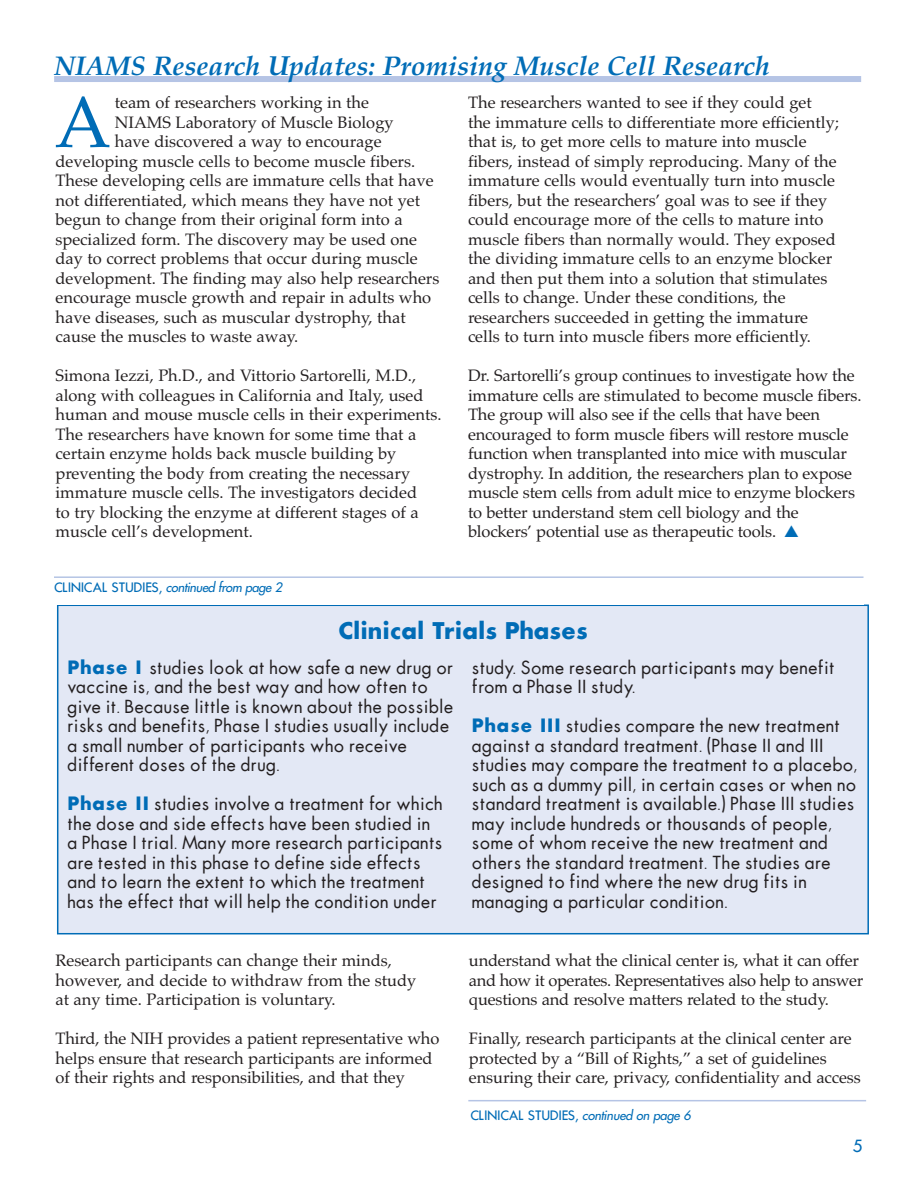
<style>
.page{position:relative;width:918px;height:1188px;background:#fff}
.page>*{position:absolute;margin:0;border:0;box-sizing:border-box;transform-origin:0 0}
.t1{font:72.6px "Palatino";color:#006cb6}
.t2{font:italic 700 27px "Palatino";color:#006cb6}
.t3{font:700 22.5px "Futura";letter-spacing:-.015em;color:#006cb6}
.t4{font:18px/19.5px "Futura";letter-spacing:.025em;color:#231f20}
.t5{font:16.5px/19.5px "Palatino";color:#231f20}
.t6{font:500 16.5px "Futura";color:#006cb6}
.t7{font:italic 12.75px "Futura";letter-spacing:-.03em;color:#006cb6}
.t8{font:500 12.75px "Futura";letter-spacing:-.015em;color:#006cb6}
.s1{color:#006cb6}
.s2{font-weight:500;font-style:normal}
.s3{font-weight:700;color:#006cb6}
.s4{font-weight:400;font-style:italic}
</style>
<div class="page">
<div style="left:58px;top:605px;width:810px;height:329px;background:#e3e8f5"></div>
<div style="left:57px;top:605px;width:812px;height:329px;border:2px solid #006cb6"></div>
<div style="left:54px;top:76px;width:807px;height:6px;background:#b5c4e5"></div>
<hr style="left:54px;top:576px;width:810px;height:2px;background:#b5c4e5">
<hr style="left:468px;top:1100px;width:398px;height:1px;background:#b5c4e5">
<h2 class="t2" style="left:54px;top:56px;width:718px">NIAMS Research Updates: Promising Muscle Cell Research</h2>
<h1 class="t1" style="left:55px;top:94px;width:58px">A</h1>
<p class="t5" style="left:115px;top:95px;width:256px">team of researchers working in the</p>
<p class="t5" style="left:468px;top:95px;width:372px">The researchers wanted to see if they could get<br>the immature cells to differentiate more efficiently; that is, to get more cells to mature into muscle fibers, instead of simply reproducing. Many of the immature cells would eventually turn into muscle fibers, but the researchers’ goal was to see if they could encourage more of the cells to mature into muscle fibers than normally would. They exposed the dividing immature cells to an enzyme blocker and then put them into a solution that stimulates cells to change. Under these conditions, the researchers succeeded in getting the immature cells to turn into muscle fibers more efficiently.</p>
<p class="t5" style="left:468px;top:368px;width:395px">Dr. Sartorelli’s group continues to investigate how the immature cells are stimulated to become muscle fibers.<br>The group will also see if the cells that have been encouraged to form muscle fibers will restore muscle function when transplanted into mice with muscular dystrophy. In addition, the researchers plan to expose muscle stem cells from adult mice to enzyme blockers to better understand stem cell biology and the blockers’ potential use as therapeutic tools. <span class="s1">▲</span></p>
<p class="t5" style="left:115px;top:114px;width:280px">NIAMS Laboratory of Muscle Biology</p>
<p class="t5" style="left:115px;top:134px;width:268px">have discovered a way to encourage</p>
<p class="t5" style="left:56px;top:153px;width:361px">developing muscle cells to become muscle fibers.</p>
<p class="t5" style="left:56px;top:173px;width:380px">These developing cells are immature cells that have</p>
<p class="t5" style="left:56px;top:192px;width:366px">not differentiated, which means they have not yet</p>
<p class="t5" style="left:56px;top:212px;width:349px">begun to change from their original form into a</p>
<p class="t5" style="left:56px;top:231px;width:363px">specialized form. The discovery may be used one</p>
<p class="t5" style="left:56px;top:251px;width:364px">day to correct problems that occur during muscle</p>
<p class="t5" style="left:56px;top:270px;width:385px">development. The finding may also help researchers</p>
<p class="t5" style="left:56px;top:290px;width:377px">encourage muscle growth and repair in adults who</p>
<p class="t5" style="left:56px;top:309px;width:352px">have diseases, such as muscular dystrophy, that</p>
<p class="t5" style="left:56px;top:329px;width:244px">cause the muscles to waste away.</p>
<p class="t5" style="left:56px;top:368px;width:388px">Simona Iezzi, Ph.D., and Vittorio Sartorelli, M.D., along with colleagues in California and Italy, used human and mouse muscle cells in their experiments.<br>The researchers have known for some time that a certain enzyme holds back muscle building by preventing the body from creating the necessary immature muscle cells. The investigators decided<br>to try blocking the enzyme at different stages of a muscle cell’s development.</p>
<p class="t7" style="left:54px;top:581px;width:230px"><span class="s2">CLINICAL STUDIES,</span> continued from page 2</p>
<h3 class="t3" style="left:338px;top:615px;width:252px">Clinical Trials Phases</h3>
<p class="t4" style="left:67px;top:657px;width:387px"><span class="s3">Phase I</span> studies look at how safe a new drug or vaccine is, and the best way and how often to give it. Because little is known about the possible risks and benefits, Phase I studies usually include a small number of participants who receive different doses of the drug.</p>
<p class="t4" style="left:67px;top:794px;width:377px"><span class="s3">Phase II</span> studies involve a treatment for which the dose and side effects have been studied in a Phase I trial. Many more research participants are tested in this phase to define side effects and to learn the extent to which the treatment has the effect that will help the condition under</p>
<p class="t4" style="left:472px;top:657px;width:364px">study. Some research participants may benefit from a Phase II study.</p>
<p class="t4" style="left:472px;top:716px;width:387px"><span class="s3">Phase III</span> studies compare the new treatment against a standard treatment. (Phase II and III studies may compare the treatment to a placebo, such as a dummy pill, in certain cases or when no standard treatment is available.) Phase III studies may include hundreds or thousands of people, some of whom receive the new treatment and others the standard treatment. The studies are designed to find where the new drug fits in managing a particular condition.</p>
<p class="t5" style="left:56px;top:953px;width:362px">Research participants can change their minds, however, and decide to withdraw from the study at any time. Participation is voluntary.</p>
<p class="t5" style="left:56px;top:1031px;width:385px">Third, the NIH provides a patient representative who helps ensure that research participants are informed of their rights and responsibilities, and that they</p>
<p class="t5" style="left:469px;top:953px;width:396px">understand what the clinical center is, what it can offer and how it operates. Representatives also help to answer questions and resolve matters related to the study.</p>
<p class="t5" style="left:469px;top:1031px;width:393px">Finally, research participants at the clinical center are protected by a “Bill of Rights,” a set of guidelines ensuring their care, privacy, confidentiality and access</p>
<p class="t8" style="left:470px;top:1109px;width:222px">CLINICAL STUDIES, <span class="s4">continued on page 6</span></p>
<p class="t6" style="left:852px;top:1138px;width:12px">5</p>
</div>
